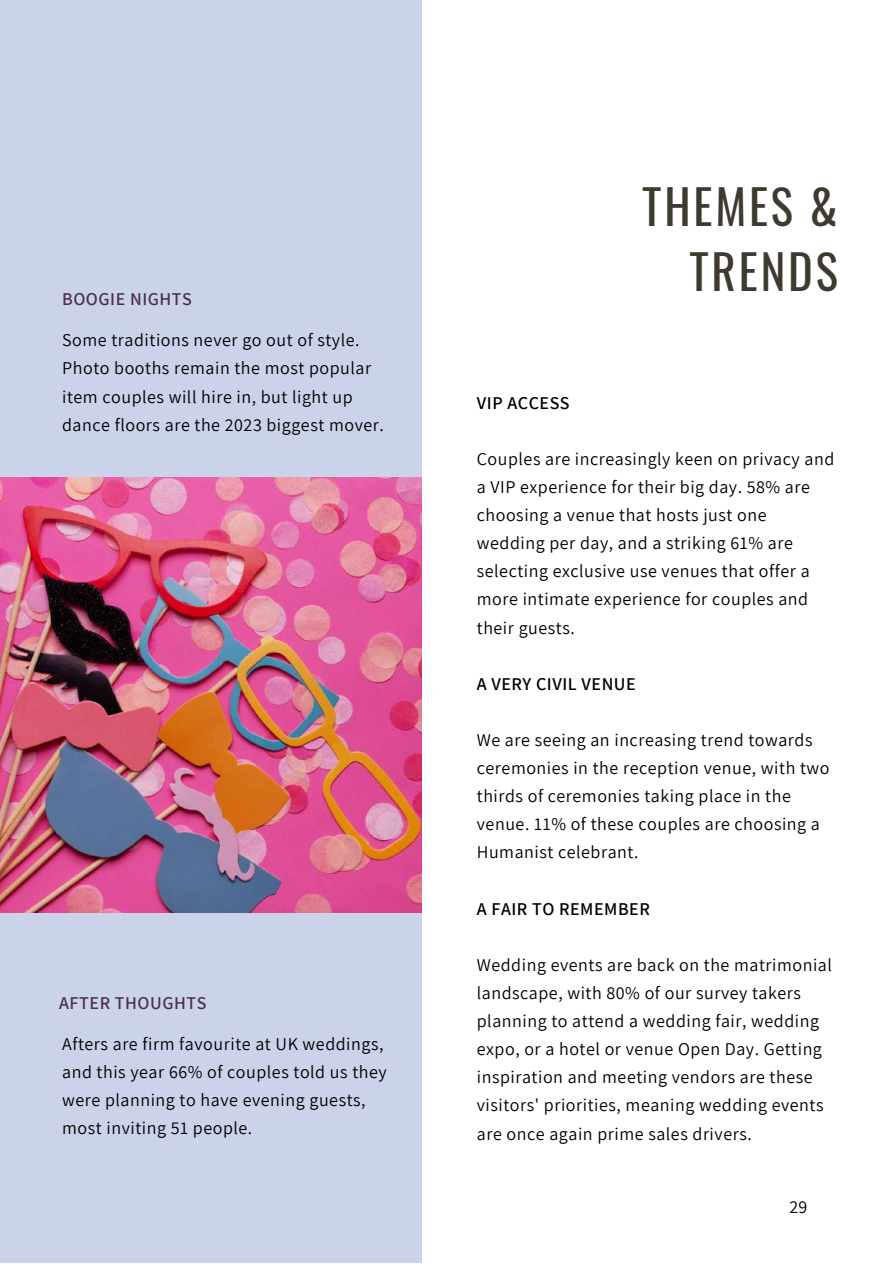
<style>
.page{position:relative;width:893px;height:1264px;background:#fff}
.page>*{position:absolute;margin:0;border:0;box-sizing:border-box;transform-origin:0 0}
.t1{font:46.8px/65.2px "Oswald";letter-spacing:.06em;color:#3e3a2f;text-align:right}
.t2{font:18px/28px "Assistant";letter-spacing:.03em;color:#000}
.t3{font:600 18px "Assistant";letter-spacing:.03em;color:#000}
.t4{font:600 18px "Assistant";letter-spacing:.03em;color:#4b3048}
</style>
<div class="page">
<div style="left:0;top:0;width:422px;height:1262px;background:#cbd3eb"></div>
<img style="left:0;top:477px;width:422px;height:435px">
<p class="t4" style="left:62px;top:287px;width:131px">BOOGIE NIGHTS</p>
<p class="t2" style="left:62px;top:325px;width:323px">Some traditions never go out of style.<br>Photo booths remain the most popular item couples will hire in, but light up dance floors are the 2023 biggest mover.</p>
<p class="t4" style="left:59px;top:990px;width:149px">AFTER THOUGHTS</p>
<p class="t2" style="left:62px;top:1029px;width:326px">Afters are firm favourite at UK weddings, and this year 66% of couples told us they were planning to have evening guests, most inviting 51 people.</p>
<p class="t3" style="left:477px;top:390px;width:94px">VIP ACCESS</p>
<h1 class="t1" style="left:642px;top:172px;width:197px">THEMES &amp;<br>TRENDS</h1>
<p class="t2" style="left:477px;top:444px;width:359px">Couples are increasingly keen on privacy and a VIP experience for their big day. 58% are choosing a venue that hosts just one wedding per day, and a striking 61% are selecting exclusive use venues that offer a more intimate experience for couples and their guests.</p>
<p class="t3" style="left:477px;top:671px;width:160px">A VERY CIVIL VENUE</p>
<p class="t2" style="left:477px;top:725px;width:354px">We are seeing an increasing trend towards ceremonies in the reception venue, with two thirds of ceremonies taking place in the venue. 11% of these couples are choosing a Humanist celebrant.</p>
<p class="t3" style="left:477px;top:896px;width:174px">A FAIR TO REMEMBER</p>
<p class="t2" style="left:477px;top:950px;width:356px">Wedding events are back on the matrimonial landscape, with 80% of our survey takers planning to attend a wedding fair, wedding expo, or a hotel or venue Open Day. Getting inspiration and meeting vendors are these visitors' priorities, meaning wedding events are once again prime sales drivers.</p>
<p class="t2" style="left:789px;top:1192px;width:19px">29</p>
</div>
